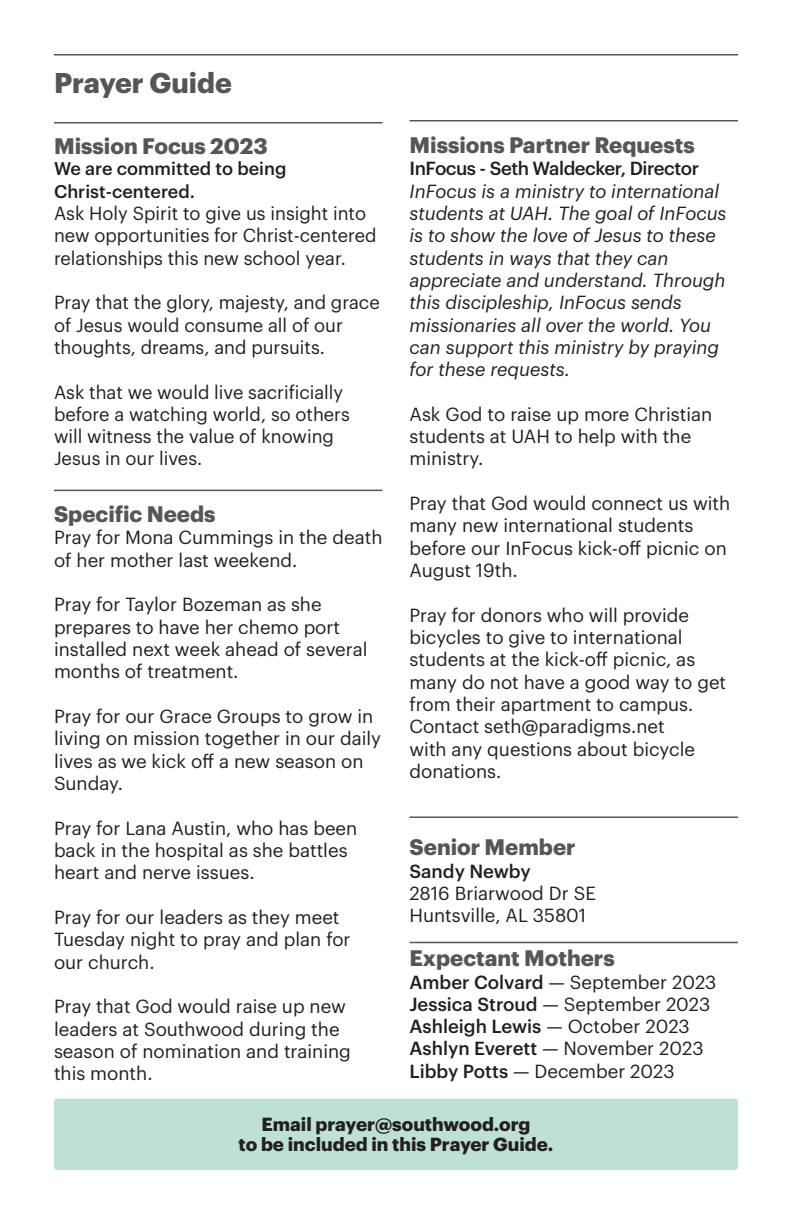
<style>
.page{position:relative;width:792px;height:1224px;background:#fff}
.page>*{position:absolute;margin:0;border:0;box-sizing:border-box;transform-origin:0 0}
.t1{font:700 28px "Graphik";color:#555659}
.t2{font:700 22px "Graphik";color:#555659}
.t3{font:18.6px/22.4px "Graphik";color:#231f20}
.t4{font:italic 18.6px/22.4px "Graphik";color:#231f20}
.t5{font:500 18.6px "Graphik";letter-spacing:-.01em;color:#231f20}
.t6{font:700 18.6px "Graphik";color:#231f20}
.t7{font:500 18px "Graphik";color:#231f20}
.s1{font-weight:500}
.s2{font-weight:400}
</style>
<div class="page">
<hr style="left:54px;top:54px;width:684px;height:2px;background:#555659">
<hr style="left:410px;top:120px;width:328px;height:1px;background:#555659">
<hr style="left:54px;top:490px;width:328px;height:1px;background:#555659">
<hr style="left:410px;top:816px;width:328px;height:2px;background:#555659">
<hr style="left:410px;top:942px;width:328px;height:1px;background:#555659">
<hr style="left:54px;top:122px;width:328px;height:1px;background:#555659">
<div style="left:54px;top:1099px;width:684px;height:71px;background:#bee0d5;border-radius:3px"></div>
<p class="t1" style="left:54px;top:61px;width:179px">Prayer Guide</p>
<p class="t2" style="left:54px;top:129px;width:215px">Mission Focus 2023</p>
<p class="t7" style="left:54px;top:155px;width:234px">We are committed to being</p>
<p class="t7" style="left:54px;top:177px;width:143px">Christ-centered.</p>
<p class="t3" style="left:54px;top:200px;width:324px">Ask Holy Spirit to give us insight into new opportunities for Christ-centered relationships this new school year.</p>
<p class="t3" style="left:54px;top:290px;width:327px">Pray that the glory, majesty, and grace of Jesus would consume all of our thoughts, dreams, and pursuits.</p>
<p class="t3" style="left:54px;top:379px;width:297px">Ask that we would live sacrificially before a watching world, so others will witness the value of knowing<br>Jesus in our lives.</p>
<p class="t2" style="left:54px;top:497px;width:163px">Specific Needs</p>
<p class="t3" style="left:54px;top:525px;width:330px">Pray for Mona Cummings in the death of her mother last weekend.</p>
<p class="t3" style="left:54px;top:592px;width:315px">Pray for Taylor Bozeman as she prepares to have her chemo port installed next week ahead of several months of treatment.</p>
<p class="t3" style="left:54px;top:704px;width:329px">Pray for our Grace Groups to grow in living on mission together in our daily lives as we kick off a new season on<br>Sunday.</p>
<p class="t3" style="left:54px;top:815px;width:305px">Pray for Lana Austin, who has been back in the hospital as she battles heart and nerve issues.</p>
<p class="t3" style="left:54px;top:904px;width:298px">Pray for our leaders as they meet<br>Tuesday night to pray and plan for our church.</p>
<p class="t3" style="left:54px;top:994px;width:298px">Pray that God would raise up new leaders at Southwood during the season of nomination and training this month.</p>
<p class="t2" style="left:410px;top:128px;width:287px">Missions Partner Requests</p>
<p class="t5" style="left:410px;top:154px;width:291px">InFocus - Seth Waldecker, Director</p>
<p class="t4" style="left:410px;top:178px;width:319px">InFocus is a ministry to international students at UAH. The goal of InFocus is to show the love of Jesus to these students in ways that they can appreciate and understand. Through this discipleship, InFocus sends missionaries all over the world. You can support this ministry by praying for these requests.</p>
<p class="t3" style="left:410px;top:401px;width:304px">Ask God to raise up more Christian students at UAH to help with the ministry.</p>
<p class="t3" style="left:410px;top:491px;width:322px">Pray that God would connect us with many new international students before our InFocus kick-off picnic on<br>August 19th.</p>
<p class="t3" style="left:410px;top:602px;width:318px">Pray for donors who will provide bicycles to give to international students at the kick-off picnic, as many do not have a good way to get from their apartment to campus.<br>Contact seth@paradigms.net<br>with any questions about bicycle donations.</p>
<p class="t2" style="left:410px;top:830px;width:168px">Senior Member</p>
<p class="t5" style="left:410px;top:857px;width:123px">Sandy Newby</p>
<p class="t3" style="left:410px;top:880px;width:188px">2816 Briarwood Dr SE</p>
<p class="t3" style="left:410px;top:903px;width:178px">Huntsville, AL 35801</p>
<p class="t2" style="left:410px;top:941px;width:207px">Expectant Mothers</p>
<p class="t3" style="left:410px;top:969px;width:309px"><span class="s1">Amber Colvard</span> — September 2023</p>
<p class="t3" style="left:410px;top:991px;width:303px"><span class="s1">Jessica Stroud</span> — September 2023</p>
<p class="t5" style="left:410px;top:1012px;width:282px">Ashleigh Lewis <span class="s2">— October 2023</span></p>
<p class="t5" style="left:410px;top:1035px;width:296px">Ashlyn Everett <span class="s2">— November 2023</span></p>
<p class="t3" style="left:410px;top:1058px;width:267px"><span class="s1">Libby Potts</span> — December 2023</p>
<p class="t6" style="left:261px;top:1110px;width:271px">Email prayer@southwood.org</p>
<p class="t6" style="left:239px;top:1130px;width:316px">to be included in this Prayer Guide.</p>
</div>
